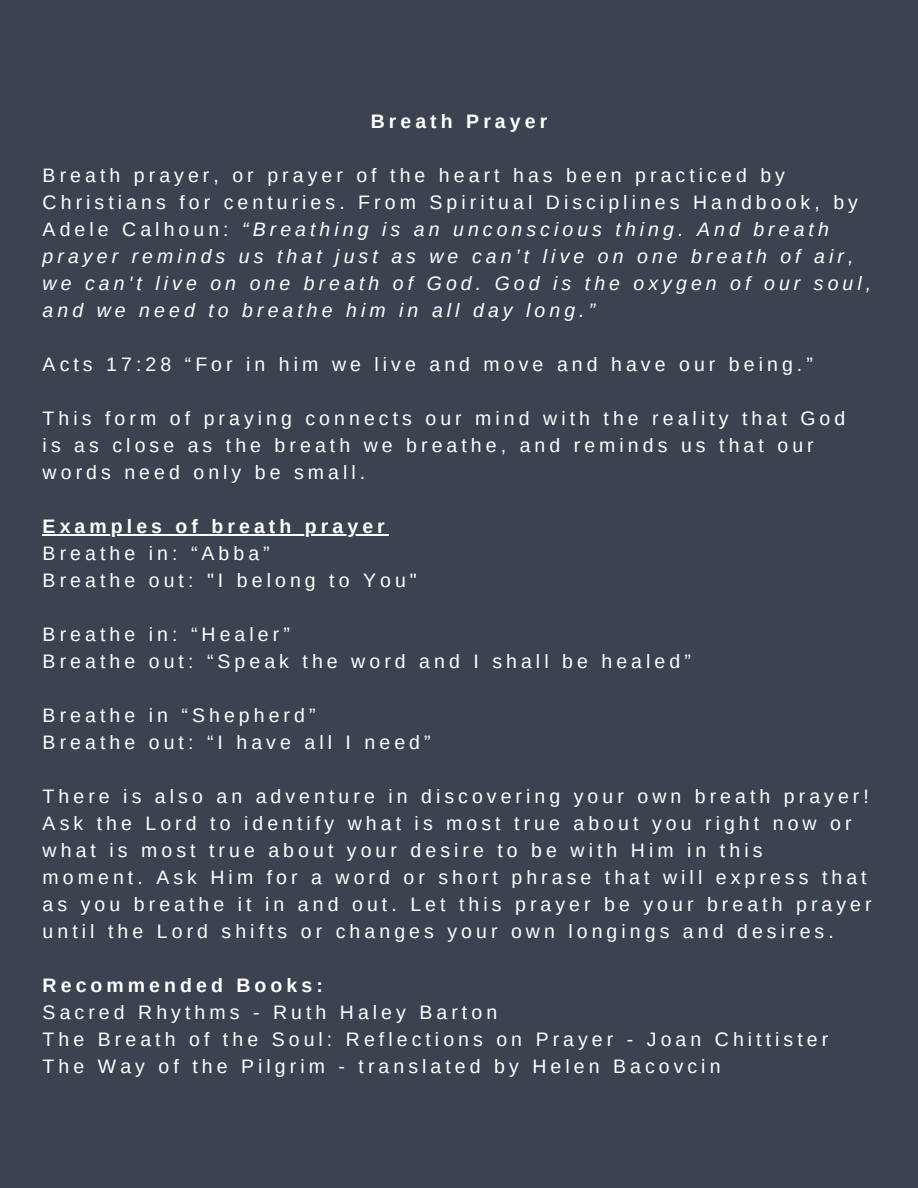
<style>
.page{position:relative;width:918px;height:1188px;background:#3b4350}
.page>*{position:absolute;margin:0;border:0;box-sizing:border-box;transform-origin:0 0}
.t1{font:19.5px/27px "Arimo";letter-spacing:.21em;color:#fff}
.t2{font:italic 19.5px/27px "Arimo";letter-spacing:.21em;color:#fff}
.t3{font:700 19.5px "Arimo";letter-spacing:.21em;color:#fff}
.s1{font-style:normal}
</style>
<div class="page">
<hr style="left:43px;top:534px;width:346px;height:2px;background:#fff">
<p class="t3" style="left:371px;top:111px;width:178px">Breath Prayer</p>
<p class="t2" style="left:43px;top:162px;width:830px"><span class="s1">Breath prayer, or prayer of the heart has been practiced by Christians for centuries. From Spiritual Disciplines Handbook, by Adele Calhoun:</span> “Breathing is an unconscious thing. And breath prayer reminds us that just as we can’t live on one breath of air, we can't live on one breath of God. God is the oxygen of our soul, and we need to breathe him in all day long.”</p>
<p class="t1" style="left:43px;top:351px;width:772px">Acts 17:28 “For in him we live and move and have our being.”</p>
<p class="t1" style="left:43px;top:405px;width:804px">This form of praying connects our mind with the reality that God is as close as the breath we breathe, and reminds us that our words need only be small.</p>
<p class="t3" style="left:43px;top:516px;width:344px">Examples of breath prayer</p>
<p class="t1" style="left:43px;top:540px;width:376px">Breathe in: “Abba”<br>Breathe out: "I belong to You"</p>
<p class="t1" style="left:43px;top:621px;width:650px">Breathe in: “Healer”<br>Breathe out: “Speak the word and I shall be healed”</p>
<p class="t1" style="left:43px;top:702px;width:389px">Breathe in “Shepherd”<br>Breathe out: “I have all I need”</p>
<p class="t1" style="left:43px;top:783px;width:831px">There is also an adventure in discovering your own breath prayer!<br>Ask the Lord to identify what is most true about you right now or what is most true about your desire to be with Him in this<br>moment. Ask Him for a word or short phrase that will express that as you breathe it in and out. Let this prayer be your breath prayer until the Lord shifts or changes your own longings and desires.</p>
<p class="t3" style="left:43px;top:975px;width:282px">Recommended Books:</p>
<p class="t1" style="left:43px;top:999px;width:787px">Sacred Rhythms - Ruth Haley Barton<br>The Breath of the Soul: Reflections on Prayer - Joan Chittister<br>The Way of the Pilgrim - translated by Helen Bacovcin</p>
</div>
